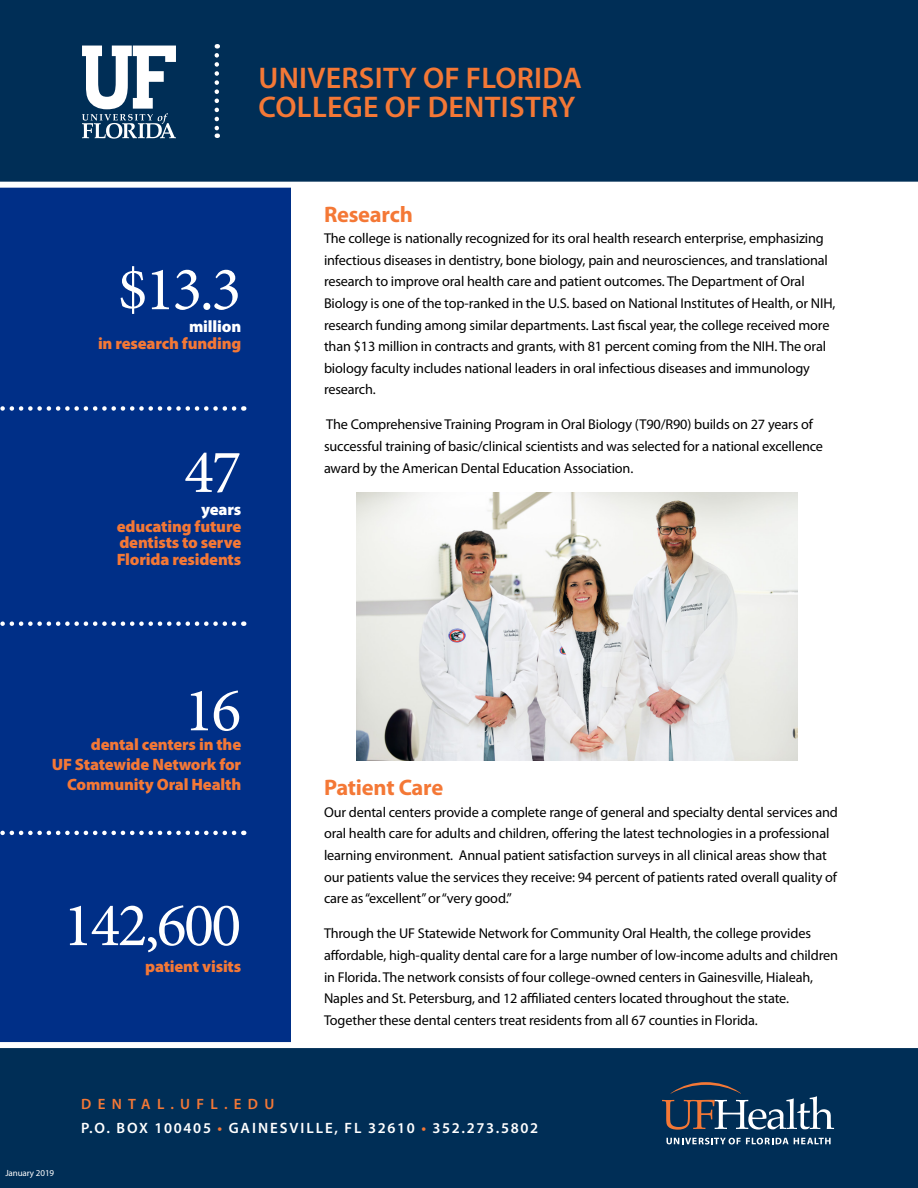
<style>
.page{position:relative;width:918px;height:1188px;background:#fff}
.page>*{position:absolute;margin:0;border:0;box-sizing:border-box;transform-origin:0 0}
.t1{font:62.1px "Minion Pro";letter-spacing:-.04em;color:#fff}
.t2{font:600 30px/28.5px "Myriad Pro";letter-spacing:.01em;color:#f47836}
.t3{font:700 22.5px "Myriad Pro";letter-spacing:-.01em;color:#f47836}
.t4{font:900 16.5px/16.5px "Myriad Pro";letter-spacing:-.01em;color:#f47836;text-align:justify}
.t5{font:900 16.5px "Myriad Pro";letter-spacing:-.01em;color:#fff}
.t6{font:600 15px/24.8px "Myriad Pro";letter-spacing:.13em;color:#fff}
.t7{font:14.25px/21.6px "Myriad Pro";letter-spacing:-.01em;color:#000}
.t8{font:9px "Myriad Pro";letter-spacing:-.01em;color:#fff}
.s1{color:#f47836}
</style>
<div class="page">
<div style="left:0;top:171px;width:291px;height:877px;background:#002f87"></div>
<div style="left:0;top:1045px;width:918px;height:143px;background:#002e56"></div>
<div style="left:0;top:1042px;width:918px;height:6px;background:#fff"></div>
<div style="left:0;top:0;width:918px;height:185px;background:#002e56"></div>
<div style="left:0;top:182px;width:918px;height:6px;background:#fff"></div>
<svg style="left:82px;top:46px;width:94px;height:93px"></svg>
<svg style="left:215px;top:55px;width:4px;height:83px"></svg>
<svg style="left:0;top:406px;width:234px;height:5px"></svg>
<svg style="left:0;top:621px;width:234px;height:5px"></svg>
<svg style="left:0;top:831px;width:234px;height:4px"></svg>
<svg style="left:662px;top:1082px;width:172px;height:48px"></svg>
<svg style="left:667px;top:1138px;width:164px;height:7px"></svg>
<img style="left:356px;top:492px;width:441px;height:268px">
<h2 class="t2" style="left:258px;top:64px;width:325px">UNIVERSITY OF FLORIDA<br>COLLEGE OF DENTISTRY</h2>
<h1 class="t1" style="left:118px;top:252px;width:125px">$13.3</h1>
<p class="t5" style="left:189px;top:318px;width:54px">million</p>
<p class="t4" style="left:98px;top:335px;width:145px">in research funding</p>
<h1 class="t1" style="left:184px;top:435px;width:59px">47</h1>
<p class="t5" style="left:201px;top:500px;width:42px">years</p>
<p class="t4" style="left:117px;top:518px;width:126px">educating future dentists to serve Florida residents</p>
<h3 class="t3" style="left:324px;top:201px;width:90px">Research</h3>
<p class="t7" style="left:324px;top:228px;width:513px">The college is nationally recognized for its oral health research enterprise, emphasizing infectious diseases in dentistry, bone biology, pain and neurosciences, and translational research to improve oral health care and patient outcomes. The Department of Oral Biology is one of the top-ranked in the U.S. based on National Institutes of Health, or NIH, research funding among similar departments. Last fiscal year, the college received more than $13 million in contracts and grants, with 81 percent coming from the NIH. The oral biology faculty includes national leaders in oral infectious diseases and immunology research.</p>
<p class="t7" style="left:324px;top:414px;width:501px">The Comprehensive Training Program in Oral Biology (T90/R90) builds on 27 years of successful training of basic/clinical scientists and was selected for a national excellence award by the American Dental Education Association.</p>
<h1 class="t1" style="left:184px;top:673px;width:59px">16</h1>
<p class="t4" style="left:52px;top:735px;width:191px;line-height:19.8px;text-align:right">dental centers in the<br>UF Statewide Network for<br>Community Oral Health</p>
<h1 class="t1" style="left:63px;top:888px;width:180px">142,600</h1>
<p class="t4" style="left:145px;top:958px;width:98px">patient visits</p>
<h3 class="t3" style="left:324px;top:775px;width:121px">Patient Care</h3>
<p class="t7" style="left:324px;top:802px;width:516px">Our dental centers provide a complete range of general and specialty dental services and oral health care for adults and children, offering the latest technologies in a professional learning environment. Annual patient satisfaction surveys in all clinical areas show that our patients value the services they receive: 94 percent of patients rated overall quality of care as “excellent” or “very good.”</p>
<p class="t7" style="left:324px;top:923px;width:516px">Through the UF Statewide Network for Community Oral Health, the college provides affordable, high-quality dental care for a large number of low-income adults and children in Florida. The network consists of four college-owned centers in Gainesville, Hialeah, Naples and St. Petersburg, and 12 affiliated centers located throughout the state.<br>Together these dental centers treat residents from all 67 counties in Florida.</p>
<p class="t8" style="left:5px;top:1168px;width:50px">January 2019</p>
<p class="t6" style="left:81px;top:1091px;width:458px"><span class="s1">DENTAL.UFL.EDU<br></span>P.O. BOX 100405 <span class="s1">•</span> GAINESVILLE, FL 32610 <span class="s1">•</span> 352.273.5802</p>
</div>
